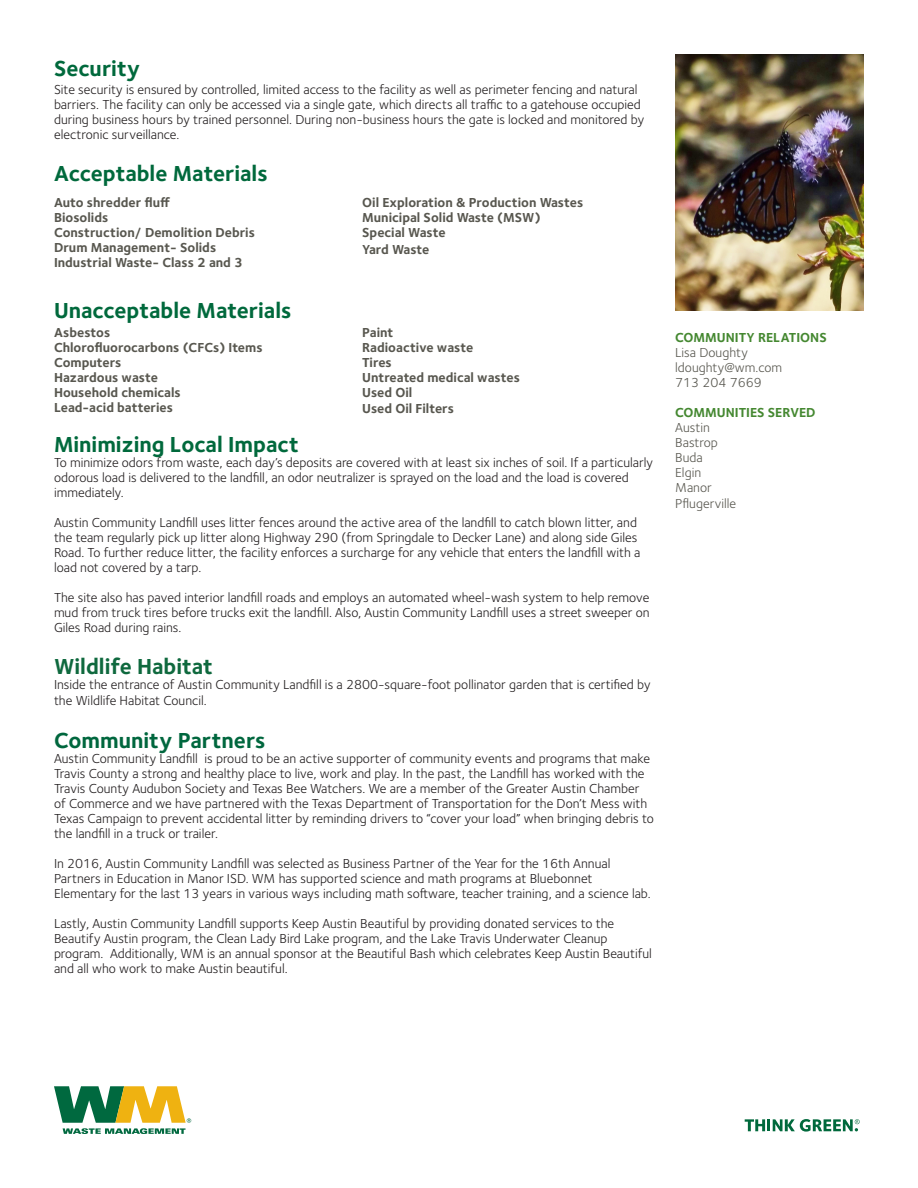
<style>
.page{position:relative;width:918px;height:1188px;background:#fff}
.page>*{position:absolute;margin:0;border:0;box-sizing:border-box;transform-origin:0 0}
.t1{font:700 22.5px "Foundry Sterling";color:#00693c}
.t2{font:700 22.5px "Foundry Sterling";color:#00673e}
.t3{font:700 22.5px "Foundry Sterling";color:#0f693e}
.t4{font:13.5px/15px "Foundry Sterling";color:#231f20}
.t5{font:700 13.5px "Foundry Sterling";color:#58574f}
.t6{font:13.5px "Foundry Sterling";color:#58574f}
.t7{font:700 13.5px "Foundry Sterling";color:#458831}
.t8{font:700 13.5px "Foundry Sterling";letter-spacing:-.02em;color:#58574f}
</style>
<div class="page">
<svg style="left:54px;top:1086px;width:137px;height:48px"></svg>
<svg style="left:745px;top:1119px;width:115px;height:13px"></svg>
<img style="left:675px;top:54px;width:189px;height:256px">
<p class="t1" style="left:54px;top:55px;width:88px">Security</p>
<p class="t4" style="left:54px;top:82px;width:592px">Site security is ensured by controlled, limited access to the facility as well as perimeter fencing and natural barriers. The facility can only be accessed via a single gate, which directs all traffic to a gatehouse occupied during business hours by trained personnel. During non-business hours the gate is locked and monitored by electronic surveillance.</p>
<p class="t1" style="left:54px;top:160px;width:215px">Acceptable Materials</p>
<p class="t5" style="left:54px;top:195px;width:118px">Auto shredder fluff</p>
<p class="t5" style="left:54px;top:210px;width:56px">Biosolids</p>
<p class="t5" style="left:54px;top:225px;width:202px">Construction/ Demolition Debris</p>
<p class="t5" style="left:54px;top:240px;width:164px">Drum Management- Solids</p>
<p class="t5" style="left:54px;top:255px;width:190px">Industrial Waste- Class 2 and 3</p>
<p class="t1" style="left:54px;top:297px;width:239px">Unacceptable Materials</p>
<p class="t5" style="left:54px;top:324px;width:58px">Asbestos</p>
<p class="t5" style="left:54px;top:339px;width:210px">Chlorofluorocarbons (CFCs) Items</p>
<p class="t5" style="left:54px;top:354px;width:69px">Computers</p>
<p class="t5" style="left:54px;top:369px;width:106px">Hazardous waste</p>
<p class="t5" style="left:54px;top:384px;width:128px">Household chemicals</p>
<p class="t5" style="left:54px;top:399px;width:121px">Lead-acid batteries</p>
<p class="t5" style="left:362px;top:195px;width:223px">Oil Exploration &amp; Production Wastes</p>
<p class="t5" style="left:362px;top:210px;width:180px">Municipal Solid Waste (MSW)</p>
<p class="t5" style="left:362px;top:225px;width:85px">Special Waste</p>
<p class="t8" style="left:362px;top:241px;width:69px">Yard Waste</p>
<p class="t5" style="left:362px;top:324px;width:33px">Paint</p>
<p class="t5" style="left:362px;top:339px;width:113px">Radioactive waste</p>
<p class="t5" style="left:362px;top:354px;width:31px">Tires</p>
<p class="t5" style="left:362px;top:369px;width:159px">Untreated medical wastes</p>
<p class="t5" style="left:362px;top:384px;width:52px">Used Oil</p>
<p class="t5" style="left:362px;top:401px;width:93px">Used Oil Filters</p>
<p class="t1" style="left:54px;top:431px;width:247px">Minimizing Local Impact</p>
<p class="t4" style="left:54px;top:455px;width:601px">To minimize odors from waste, each day’s deposits are covered with at least six inches of soil. If a particularly odorous load is delivered to the landfill, an odor neutralizer is sprayed on the load and the load is covered immediately.</p>
<p class="t4" style="left:54px;top:515px;width:588px">Austin Community Landfill uses litter fences around the active area of the landfill to catch blown litter, and the team regularly pick up litter along Highway 290 (from Springdale to Decker Lane) and along side Giles Road. To further reduce litter, the facility enforces a surcharge for any vehicle that enters the landfill with a load not covered by a tarp.</p>
<p class="t4" style="left:54px;top:590px;width:597px;text-align:justify">The site also has paved interior landfill roads and employs an automated wheel-wash system to help remove mud from truck tires before trucks exit the landfill. Also, Austin Community Landfill uses a street sweeper on Giles Road during rains.</p>
<p class="t3" style="left:54px;top:653px;width:161px">Wildlife Habitat</p>
<p class="t4" style="left:54px;top:676px;width:598px;line-height:16.2px">Inside the entrance of Austin Community Landfill is a 2800-square-foot pollinator garden that is certified by the Wildlife Habitat Council.</p>
<p class="t2" style="left:54px;top:727px;width:213px">Community Partners</p>
<p class="t4" style="left:54px;top:751px;width:601px">Austin Community Landfill is proud to be an active supporter of community events and programs that make Travis County a strong and healthy place to live, work and play. In the past, the Landfill has worked with the Travis County Audubon Society and Texas Bee Watchers. We are a member of the Greater Austin Chamber of Commerce and we have partnered with the Texas Department of Transportation for the Don’t Mess with Texas Campaign to prevent accidental litter by reminding drivers to “cover your load” when bringing debris to the landfill in a truck or trailer.</p>
<p class="t4" style="left:54px;top:856px;width:598px">In 2016, Austin Community Landfill was selected as Business Partner of the Year for the 16th Annual<br>Partners in Education in Manor ISD. WM has supported science and math programs at Bluebonnet<br>Elementary for the last 13 years in various ways including math software, teacher training, and a science lab.</p>
<p class="t4" style="left:54px;top:916px;width:599px">Lastly, Austin Community Landfill supports Keep Austin Beautiful by providing donated services to the Beautify Austin program, the Clean Lady Bird Lake program, and the Lake Travis Underwater Cleanup program. Additionally, WM is an annual sponsor at the Beautiful Bash which celebrates Keep Austin Beautiful and all who work to make Austin beautiful.</p>
<p class="t7" style="left:675px;top:329px;width:153px">COMMUNITY RELATIONS</p>
<p class="t6" style="left:675px;top:344px;width:74px">Lisa Doughty</p>
<p class="t6" style="left:675px;top:359px;width:108px">ldoughty@wm.com</p>
<p class="t6" style="left:675px;top:374px;width:88px">713 204 7669</p>
<p class="t7" style="left:675px;top:404px;width:142px">COMMUNITIES SERVED</p>
<p class="t6" style="left:675px;top:419px;width:36px">Austin</p>
<p class="t6" style="left:675px;top:434px;width:44px">Bastrop</p>
<p class="t6" style="left:675px;top:449px;width:29px">Buda</p>
<p class="t6" style="left:675px;top:464px;width:27px">Elgin</p>
<p class="t6" style="left:675px;top:479px;width:38px">Manor</p>
<p class="t6" style="left:675px;top:495px;width:63px">Pflugerville</p>
</div>
